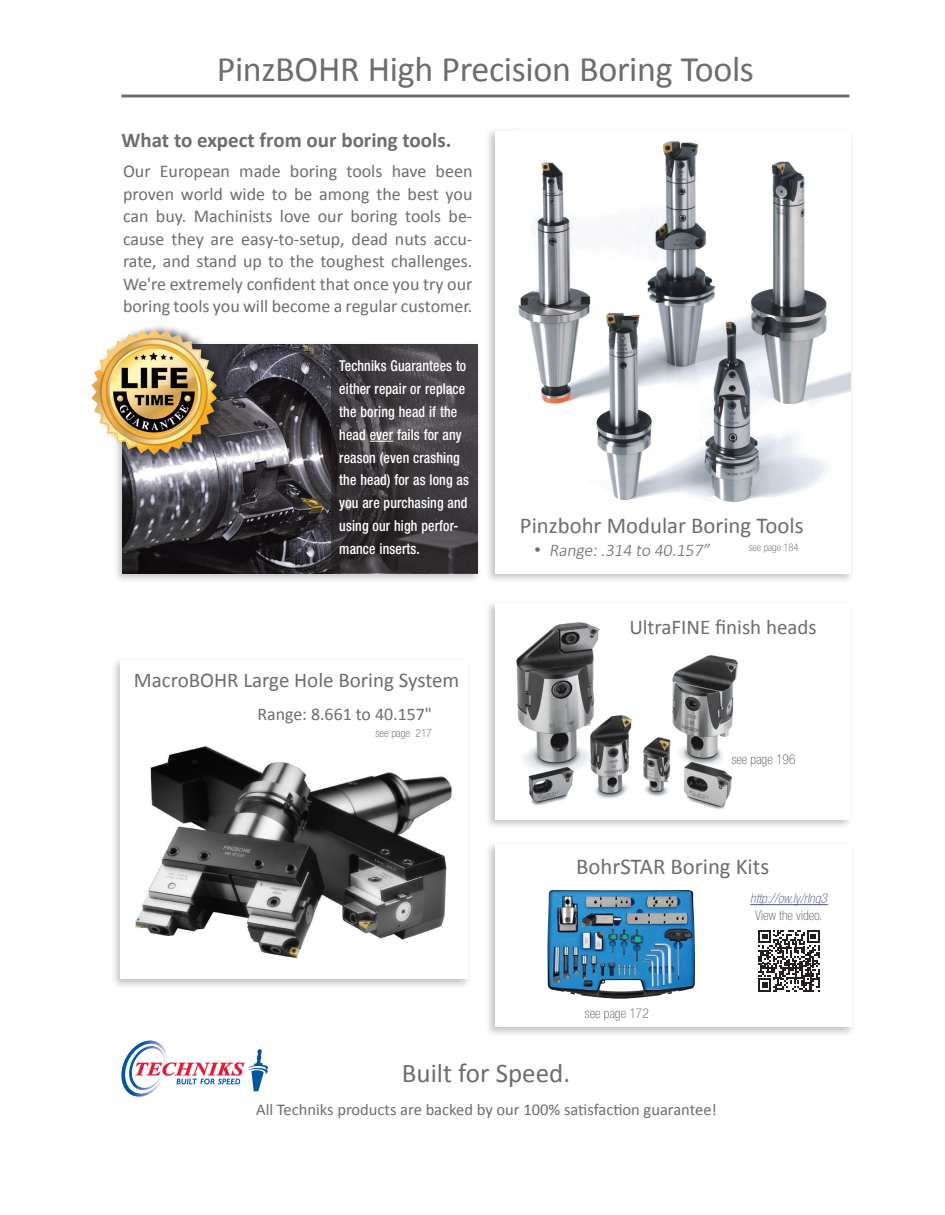
<style>
.page{position:relative;width:945px;height:1215px;background:#fff}
.page>*{position:absolute;margin:0;border:0;box-sizing:border-box;transform-origin:0 0}
.t1{font:36px "Calibri";letter-spacing:-.01em;color:#6c6d70}
.t2{font:27px "Calibri";color:#6c6d70}
.t3{font:22.8px "Calibri";color:#6c6d70}
.t4{font:21px "Calibri";color:#6c6d70}
.t5{font:700 21px "Calibri";color:#6c6d70}
.t6{font:18px/22.5px "Calibri";color:#6c6d70;text-align:justify}
.t7{font:17.85px "Calibri";color:#6c6d70}
.t8{font:300 17.85px "Calibri";color:#6c6d70}
.t9{font:16.5px "Calibri";color:#6c6d70}
.t10{font:500 condensed 15px/22.8px "Helvetica Neue";letter-spacing:.01em;color:#fff;scale:.92 1}
.t11{font:100 condensed 13.5px "Helvetica Neue";color:#57585a}
.t12{font:italic 100 condensed 13.5px "Helvetica Neue";color:#4a4f8c}
.t13{font:100 condensed 11.4px "Helvetica Neue";color:#57585a}
.t14{font:100 condensed 10.5px "Helvetica Neue";color:#57585a}
.s1{font-family:"Arial";font-weight:400}
</style>
<div class="page">
<svg style="left:121px;top:1041px;width:147px;height:56px"></svg>
<div style="left:112px;top:340px;width:369px;height:244px;background:#231f20;opacity:.25"></div>
<img style="left:123px;top:344px;width:208px;height:229px">
<svg style="left:331px;top:344px;width:147px;height:229px;background:#3d393e"></svg>
<div style="left:110px;top:657px;width:362px;height:332px;background:#231f20;opacity:.25"></div>
<div style="left:121px;top:661px;width:347px;height:318px;background:#fff"></div>
<img style="left:135px;top:746px;width:317px;height:212px">
<svg style="left:122px;top:94px;width:727px;height:4px;background:#909193"></svg>
<div style="left:485px;top:127px;width:369px;height:457px;background:#231f20;opacity:.25"></div>
<div style="left:495px;top:131px;width:355px;height:442px;background:#fff"></div>
<img style="left:518px;top:141px;width:332px;height:361px">
<div style="left:485px;top:599px;width:368px;height:231px;background:#231f20;opacity:.25"></div>
<div style="left:495px;top:603px;width:354px;height:217px;background:#fff"></div>
<img style="left:516px;top:622px;width:222px;height:188px">
<div style="left:485px;top:841px;width:371px;height:197px;background:#231f20;opacity:.25"></div>
<div style="left:495px;top:845px;width:357px;height:182px;background:#fff"></div>
<img style="left:547px;top:890px;width:148px;height:109px">
<svg style="left:758px;top:930px;width:62px;height:62px"></svg>
<hr style="left:750px;top:904px;width:78px;height:1px;background:#4a4f8c">
<div style="left:91px;top:322px;width:138px;height:139px;background:#231f20;opacity:.75"></div>
<img style="left:91px;top:326px;width:130px;height:133px">
<svg style="left:370px;top:441px;width:23px;height:1px"></svg>
<h1 class="t1" style="left:217px;top:46px;width:539px">PinzBOHR High Precision Boring Tools</h1>
<p class="t5" style="left:122px;top:126px;width:331px">What to expect from our boring tools.</p>
<p class="t6" style="left:123px;top:160px;width:351px">Our European made boring tools have been proven world wide to be among the best you can buy. Machinists love our boring tools be&shy;cause they are easy-to-setup, dead nuts accu&shy;rate, and stand up to the toughest challenges.<br>We're extremely confident that once you try our boring tools you will become a regular customer.</p>
<p class="t10" style="left:339px;top:354px;width:143px">Techniks Guarantees to either repair or replace the boring head if the head ever fails for any reason (even crashing the head) for as long as you are purchasing and using our high perfor&shy;mance inserts.</p>
<p class="t4" style="left:134px;top:666px;width:327px">MacroBOHR Large Hole Boring System</p>
<p class="t7" style="left:258px;top:702px;width:176px">Range: 8.661 to 40.157"</p>
<p class="t13" style="left:375px;top:727px;width:58px">see page 217</p>
<p class="t3" style="left:520px;top:511px;width:285px">Pinzbohr Modular Boring Tools</p>
<p class="t8" style="left:535px;top:539px;width:180px"><span class="s1">•</span> Range:.314 to 40.157”</p>
<p class="t14" style="left:749px;top:542px;width:51px">see page 184</p>
<p class="t4" style="left:629px;top:613px;width:189px">UltraFINE finish heads</p>
<p class="t11" style="left:732px;top:751px;width:65px">see page 196</p>
<p class="t3" style="left:576px;top:852px;width:195px">BohrSTAR Boring Kits</p>
<p class="t12" style="left:750px;top:891px;width:78px">http://ow.ly/rInq3</p>
<p class="t11" style="left:755px;top:907px;width:69px">View the video.</p>
<p class="t11" style="left:585px;top:1005px;width:65px">see page 172</p>
<h2 class="t2" style="left:402px;top:1056px;width:170px">Built for Speed.</h2>
<p class="t9" style="left:256px;top:1099px;width:462px">All Techniks products are backed by our 100% satisfaction guarantee!</p>
</div>
